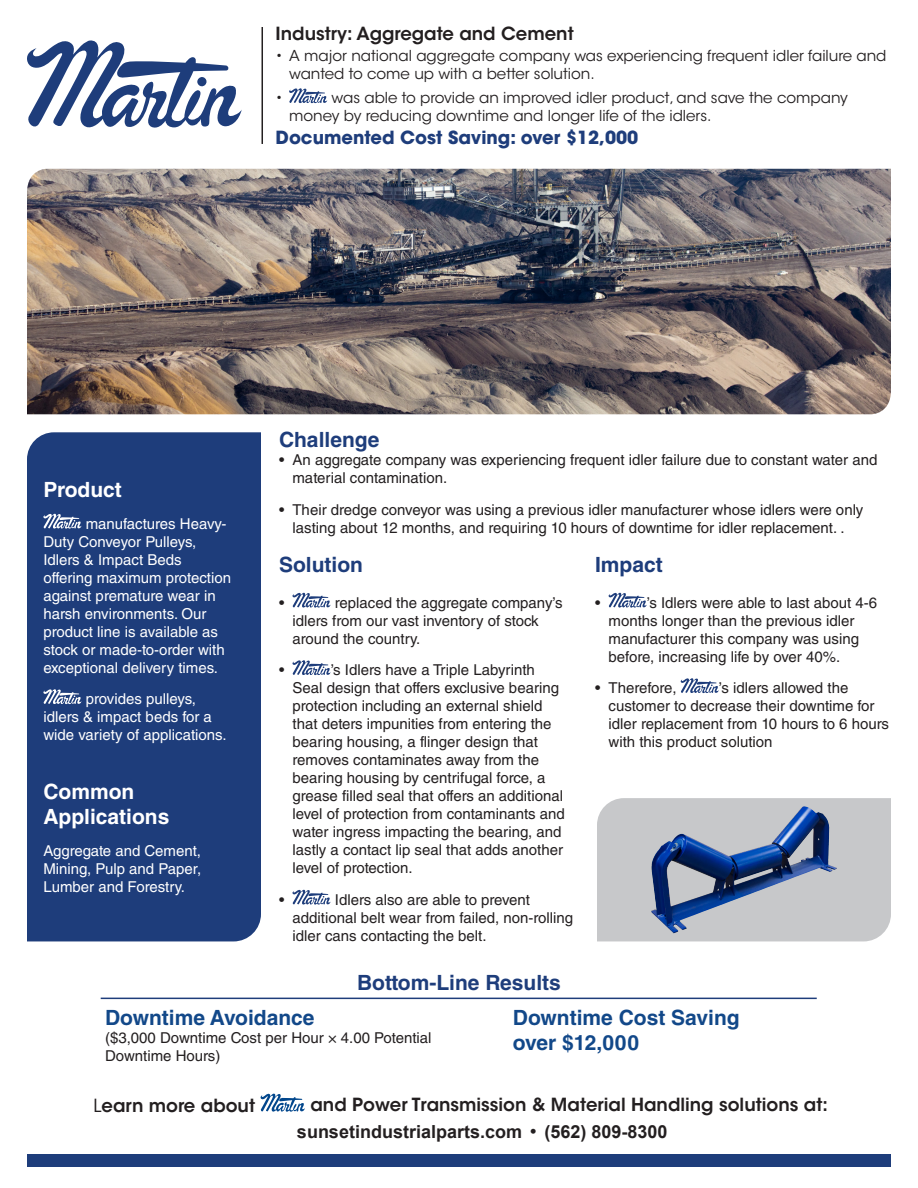
<style>
.page{position:relative;width:918px;height:1188px;background:#fff}
.page>*{position:absolute;margin:0;border:0;box-sizing:border-box;transform-origin:0 0}
.t1{font:700 21px "Helvetica LT Std";color:#124889}
.t2{font:700 21px "Helvetica LT Std";color:#1e3d7b}
.t3{font:700 21px/25.2px "Helvetica LT Std";color:#fff}
.t4{font:600 18px "ITC Avant Garde Std";color:#231f20}
.t5{font:700 18px "Arial";color:#231f20}
.t6{font:700 18px "ITC Avant Garde Std";color:#1e3d7b}
.t7{font:15px/18px "Helvetica LT Std";color:#231f20}
.t8{font:15px/18px "Helvetica LT Std";color:#fff}
.t9{font:15px/18px "ITC Avant Garde Std";color:#231f20}
.s1{font-weight:400}
.s2{font-family:"ITC Avant Garde Std";font-weight:600}
</style>
<div class="page">
<svg style="left:27px;top:40px;width:215px;height:88px"></svg>
<hr style="left:262px;top:27px;width:1px;height:117px;background:#231f20">
<div style="left:27px;top:1154px;width:864px;height:12px;background:#1e3d7b"></div>
<svg style="left:260px;top:1093px;width:45px;height:19px"></svg>
<div style="left:27px;top:432px;width:234px;height:509px;background:#1e3d7b"></div>
<svg style="left:43px;top:513px;width:39px;height:16px"></svg>
<svg style="left:43px;top:689px;width:39px;height:16px"></svg>
<svg style="left:292px;top:592px;width:39px;height:16px"></svg>
<svg style="left:292px;top:660px;width:39px;height:16px"></svg>
<svg style="left:292px;top:889px;width:39px;height:16px"></svg>
<svg style="left:608px;top:592px;width:39px;height:16px"></svg>
<svg style="left:680px;top:678px;width:39px;height:16px"></svg>
<svg style="left:597px;top:798px;width:294px;height:143px;background:#a2aab9"></svg>
<img style="left:696px;top:806px;width:107px;height:50px">
<hr style="left:101px;top:998px;width:716px;height:1px;background:#1e3d7b">
<img style="left:27px;top:169px;width:864px;height:245px">
<svg style="left:289px;top:88px;width:38px;height:16px"></svg>
<p class="t4" style="left:276px;top:22px;width:300px">Industry: Aggregate and Cement</p>
<p class="t9" style="left:289px;top:47px;width:599px;text-indent:-14px">• A major national aggregate company was experiencing frequent idler failure and wanted to come up with a better solution.</p>
<p class="t9" style="left:276px;top:89px;width:9px">•</p>
<p class="t9" style="left:289px;top:89px;width:560px;text-indent:43px">was able to provide an improved idler product, and save the company money by reducing downtime and longer life of the idlers.</p>
<p class="t6" style="left:276px;top:126px;width:364px">Documented Cost Saving: over $12,000</p>
<p class="t3" style="left:43px;top:477px;width:80px">Product</p>
<p class="t8" style="left:43px;top:514px;width:189px;text-indent:42px">manufactures Heavy-<br>Duty Conveyor Pulleys,<br>Idlers &amp; Impact Beds offering maximum protection against premature wear in harsh environments. Our product line is available as stock or made-to-order with exceptional delivery times.</p>
<p class="t8" style="left:43px;top:690px;width:185px;text-indent:42px">provides pulleys, idlers &amp; impact beds for a wide variety of applications.</p>
<p class="t3" style="left:43px;top:779px;width:128px">Common<br>Applications</p>
<p class="t8" style="left:43px;top:841px;width:159px;text-align:justify">Aggregate and Cement, Mining, Pulp and Paper, Lumber and Forestry.</p>
<p class="t2" style="left:279px;top:427px;width:102px">Challenge</p>
<p class="t7" style="left:292px;top:451px;width:586px;text-indent:-14px">• An aggregate company was experiencing frequent idler failure due to constant water and material contamination.</p>
<p class="t7" style="left:279px;top:501px;width:586px;text-align:center">• Their dredge conveyor was using a previous idler manufacturer whose idlers were only lasting about 12 months, and requiring 10 hours of downtime for idler replacement. .</p>
<p class="t2" style="left:279px;top:551px;width:85px">Solution</p>
<p class="t7" style="left:279px;top:593px;width:7px">•</p>
<p class="t7" style="left:292px;top:593px;width:272px;text-indent:42px">replaced the aggregate company’s idlers from our vast inventory of stock around the country.</p>
<p class="t7" style="left:279px;top:661px;width:7px">•</p>
<p class="t7" style="left:292px;top:661px;width:274px;text-indent:38px">’s Idlers have a Triple Labyrinth Seal design that offers exclusive bearing protection including an external shield that deters impunities from entering the bearing housing, a flinger design that removes contaminates away from the bearing housing by centrifugal force, a grease filled seal that offers an additional level of protection from contaminants and water ingress impacting the bearing, and lastly a contact lip seal that adds another level of protection.</p>
<p class="t7" style="left:279px;top:890px;width:7px">•</p>
<p class="t7" style="left:292px;top:890px;width:282px;text-indent:42px">Idlers also are able to prevent additional belt wear from failed, non-rolling idler cans contacting the belt.</p>
<p class="t2" style="left:595px;top:551px;width:69px">Impact</p>
<p class="t7" style="left:595px;top:593px;width:7px">•</p>
<p class="t7" style="left:609px;top:593px;width:270px;text-indent:38px">’s Idlers were able to last about 4-6 months longer than the previous idler manufacturer this company was using before, increasing life by over 40%.</p>
<p class="t7" style="left:595px;top:679px;width:83px">• Therefore,</p>
<p class="t7" style="left:609px;top:679px;width:282px;text-indent:110px">’s idlers allowed the customer to decrease their downtime for idler replacement from 10 hours to 6 hours with this product solution</p>
<p class="t2" style="left:357px;top:969px;width:205px">Bottom-Line Results</p>
<p class="t1" style="left:513px;top:1005px;width:228px">Downtime Cost Saving</p>
<p class="t1" style="left:513px;top:1030px;width:128px">over $12,000</p>
<p class="t1" style="left:105px;top:1005px;width:211px">Downtime Avoidance</p>
<p class="t7" style="left:105px;top:1029px;width:328px">($3,000 Downtime Cost per Hour × 4.00 Potential<br>Downtime Hours)</p>
<p class="t4" style="left:94px;top:1094px;width:163px"><span class="s1">L</span>earn more about</p>
<p class="t4" style="left:310px;top:1093px;width:519px">and Power Transmission &amp; Material Handling solutions at:</p>
<p class="t5" style="left:297px;top:1119px;width:372px">sunsetindustrialparts.com <span class="s2">•</span> (562) 809-8300</p>
</div>
